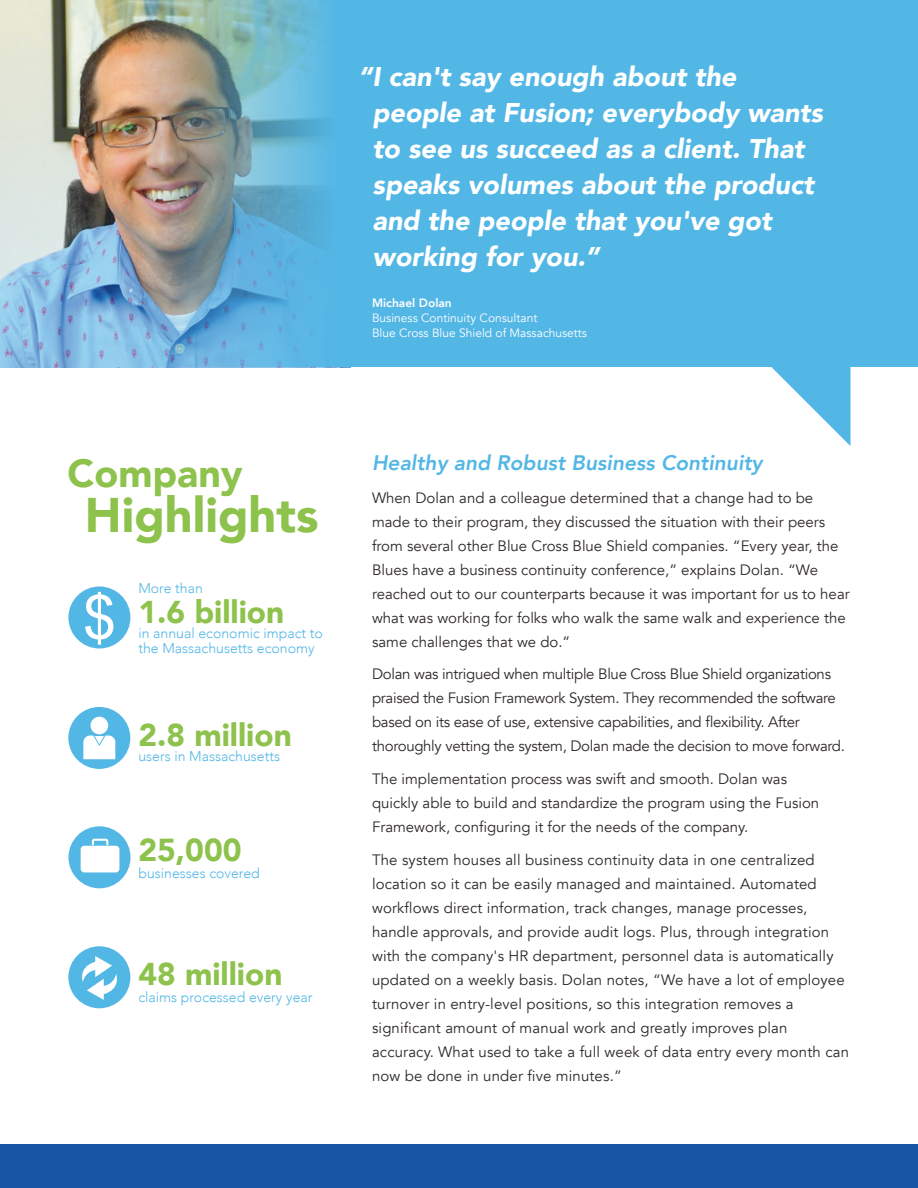
<style>
.page{position:relative;width:918px;height:1188px;background:#fff}
.page>*{position:absolute;margin:0;border:0;box-sizing:border-box;transform-origin:0 0}
.t1{font:900 48.45px "Avenir";color:#8dc24c}
.t2{font:900 39.3px "Avenir";color:#8dc24c}
.t3{font:900 31.65px "Avenir";color:#8dc24c}
.t4{font:900 31.5px "Avenir";color:#8dc24c}
.t5{font:italic 900 27px/36px "Avenir";color:#fff}
.t6{font:italic 800 21px "Avenir";color:#53b7e6}
.t7{font:15px/24px "Avenir";color:#2d272c}
.t8{font:15px/24px "Avenir";letter-spacing:-.02em;color:#2d272c}
.t9{font:300 14.1px/15px "Avenir";color:#53b7e6}
.t10{font:12px/15px "Avenir";color:#fff}
.t11{font:800 12px "Avenir";color:#fff}
</style>
<div class="page">
<div style="left:0;top:1144px;width:918px;height:44px;background:#1756a5"></div>
<img style="left:0;top:0;width:918px;height:367px">
<svg style="left:772px;top:288px;width:78px;height:158px"></svg>
<div style="left:68px;top:707px;width:62px;height:62px;background:#53b7e6;border-radius:50%"></div>
<div style="left:91px;top:717px;width:17px;height:17px;background:#fff;border-radius:50%"></div>
<svg style="left:83px;top:736px;width:32px;height:23px"></svg>
<div style="left:69px;top:826px;width:62px;height:62px;background:#53b7e6;border-radius:50%"></div>
<div style="left:81px;top:846px;width:38px;height:26px;background:#fff;border-radius:4px"></div>
<svg style="left:92px;top:839px;width:16px;height:6px"></svg>
<div style="left:68px;top:946px;width:62px;height:62px;background:#53b7e6;border-radius:50%"></div>
<svg style="left:82px;top:956px;width:39px;height:44px"></svg>
<div style="left:68px;top:586px;width:62px;height:62px;background:#53b7e6;border-radius:50%"></div>
<svg style="left:85px;top:592px;width:28px;height:53px"></svg>
<h3 class="t5" style="left:373px;top:59px;width:452px;text-indent:-14px">“I can't say enough about the people at Fusion; everybody wants to see us succeed as a client. That speaks volumes about the product and the people that you've got working for you.”</h3>
<p class="t11" style="left:372px;top:293px;width:81px">Michael Dolan</p>
<p class="t10" style="left:372px;top:310px;width:216px">Business Continuity Consultant<br>Blue Cross Blue Shield of Massachusetts</p>
<h2 class="t2" style="left:68px;top:440px;width:177px">Company</h2>
<h1 class="t1" style="left:85px;top:473px;width:235px">Highlights</h1>
<p class="t9" style="left:138px;top:581px;width:66px">More than</p>
<h3 class="t4" style="left:138px;top:585px;width:147px">1.6 billion</h3>
<p class="t9" style="left:138px;top:626px;width:186px">in annual economic impact to the Massachusetts economy</p>
<h3 class="t4" style="left:138px;top:708px;width:155px">2.8 million</h3>
<p class="t9" style="left:138px;top:748px;width:143px">users in Massachusetts</p>
<h3 class="t3" style="left:138px;top:823px;width:105px">25,000</h3>
<p class="t9" style="left:138px;top:866px;width:123px">businesses covered</p>
<h3 class="t4" style="left:138px;top:947px;width:146px">48 million</h3>
<p class="t9" style="left:138px;top:989px;width:176px">claims processed every year</p>
<h3 class="t6" style="left:372px;top:450px;width:392px">Healthy and Robust Business Continuity</h3>
<p class="t7" style="left:372px;top:486px;width:479px">When Dolan and a colleague determined that a change had to be made to their program, they discussed the situation with their peers from several other Blue Cross Blue Shield companies. “Every year, the Blues have a business continuity conference,” explains Dolan. “We reached out to our counterparts because it was important for us to hear what was working for folks who walk the same walk and experience the same challenges that we do.”</p>
<p class="t8" style="left:372px;top:663px;width:474px">Dolan was intrigued when multiple Blue Cross Blue Shield organizations praised the Fusion Framework System. They recommended the software based on its ease of use, extensive capabilities, and flexibility. After thoroughly vetting the system, Dolan made the decision to move forward.</p>
<p class="t7" style="left:372px;top:767px;width:449px">The implementation process was swift and smooth. Dolan was quickly able to build and standardize the program using the Fusion<br>Framework, configuring it for the needs of the company.</p>
<p class="t7" style="left:372px;top:848px;width:478px">The system houses all business continuity data in one centralized location so it can be easily managed and maintained. Automated workflows direct information, track changes, manage processes, handle approvals, and provide audit logs. Plus, through integration with the company's HR department, personnel data is automatically updated on a weekly basis. Dolan notes, “We have a lot of employee turnover in entry-level positions, so this integration removes a significant amount of manual work and greatly improves plan accuracy. What used to take a full week of data entry every month can now be done in under five minutes.”</p>
</div>
